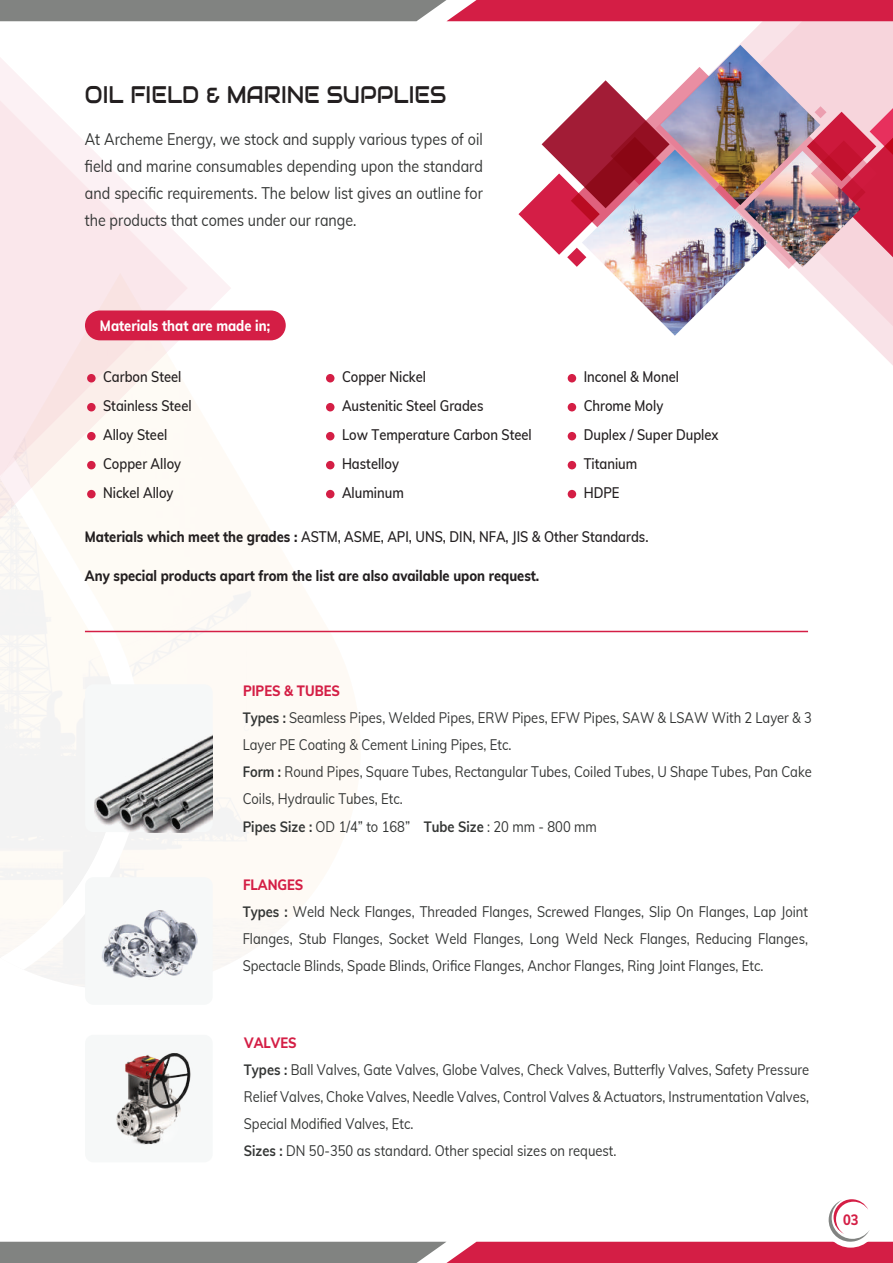
<style>
.page{position:relative;width:893px;height:1263px;background:#fff}
.page>*{position:absolute;margin:0;border:0;box-sizing:border-box;transform-origin:0 0}
.t1{font:24px "Audiowide";color:#231f20;scale:.86 1}
.t2{font:16.5px/27px "Muli";color:#333534;text-align:justify;scale:.86 1}
.t3{font:15px/27px "Muli";color:#333534;scale:.86 1}
.t4{font:600 15px "Muli";color:#231f20;scale:.86 1}
.t5{font:800 15px "Muli";color:#231f20;scale:.86 1}
.t6{font:800 15px "Muli";color:#d41e45;scale:.86 1}
.t7{font:800 15px "Muli";color:#fff;scale:.86 1}
.s1{font-weight:800}
.s2{font-weight:700}
</style>
<div class="page">
<img style="left:120px;top:329px;width:241px;height:642px">
<svg style="left:120px;top:632px;width:23px;height:245px;fill:#fefbf5"></svg>
<svg style="left:695px;top:21px;width:198px;height:327px"></svg>
<svg style="left:0;top:21px;width:231px;height:545px"></svg>
<svg style="left:0;top:54px;width:188px;height:469px"></svg>
<img style="left:608px;top:269px;width:160px;height:67px">
<img style="left:695px;top:45px;width:125px;height:22px">
<img style="left:518px;top:67px;width:375px;height:202px">
<svg style="left:0;top:0;width:893px;height:21px;background:#ad5668"></svg>
<svg style="left:0;top:1199px;width:893px;height:64px"></svg>
<hr style="left:85px;top:631px;width:723px;height:1px;background:#d41e45">
<div style="left:85px;top:310px;width:201px;height:30px;background:#d41e45;border-radius:15px"></div>
<div style="left:87px;top:374px;width:9px;height:8px;background:#d41e45;border-radius:50%"></div>
<div style="left:326px;top:374px;width:8px;height:8px;background:#d41e45;border-radius:50%"></div>
<div style="left:568px;top:374px;width:8px;height:8px;background:#d41e45;border-radius:50%"></div>
<div style="left:87px;top:403px;width:9px;height:8px;background:#d41e45;border-radius:50%"></div>
<div style="left:326px;top:403px;width:8px;height:8px;background:#d41e45;border-radius:50%"></div>
<div style="left:568px;top:403px;width:8px;height:8px;background:#d41e45;border-radius:50%"></div>
<div style="left:87px;top:432px;width:9px;height:8px;background:#d41e45;border-radius:50%"></div>
<div style="left:326px;top:432px;width:8px;height:8px;background:#d41e45;border-radius:50%"></div>
<div style="left:568px;top:432px;width:8px;height:8px;background:#d41e45;border-radius:50%"></div>
<div style="left:87px;top:461px;width:9px;height:8px;background:#d41e45;border-radius:50%"></div>
<div style="left:326px;top:461px;width:8px;height:8px;background:#d41e45;border-radius:50%"></div>
<div style="left:568px;top:461px;width:8px;height:8px;background:#d41e45;border-radius:50%"></div>
<div style="left:87px;top:490px;width:9px;height:8px;background:#d41e45;border-radius:50%"></div>
<div style="left:326px;top:490px;width:8px;height:8px;background:#d41e45;border-radius:50%"></div>
<div style="left:568px;top:490px;width:8px;height:8px;background:#d41e45;border-radius:50%"></div>
<div style="left:85px;top:684px;width:128px;height:148px;background:#f6f8f8;border-radius:8px"></div>
<div style="left:85px;top:877px;width:128px;height:128px;background:#f6f8f8;border-radius:8px"></div>
<div style="left:85px;top:1035px;width:128px;height:127px;background:#f6f8f8;border-radius:8px"></div>
<img style="left:116px;top:1053px;width:75px;height:92px">
<img style="left:94px;top:734px;width:119px;height:98px">
<img style="left:102px;top:910px;width:96px;height:68px">
<h1 class="t1" style="left:85px;top:79px;width:422px">OIL FIELD &amp; MARINE SUPPLIES</h1>
<p class="t2" style="left:85px;top:125px;width:464px">At Archeme Energy, we stock and supply various types of oil field and marine consumables depending upon the standard and specific requirements. The below list gives an outline for the products that comes under our range.</p>
<p class="t7" style="left:100px;top:314px;width:199px">Materials that are made in;</p>
<p class="t4" style="left:103px;top:366px;width:93px">Carbon Steel</p>
<p class="t4" style="left:342px;top:366px;width:99px">Copper Nickel</p>
<p class="t4" style="left:584px;top:366px;width:112px">Inconel &amp; Monel</p>
<p class="t4" style="left:103px;top:395px;width:104px">Stainless Steel</p>
<p class="t4" style="left:342px;top:395px;width:166px">Austenitic Steel Grades</p>
<p class="t4" style="left:584px;top:395px;width:94px">Chrome Moly</p>
<p class="t4" style="left:103px;top:424px;width:76px">Alloy Steel</p>
<p class="t4" style="left:342px;top:424px;width:222px">Low Temperature Carbon Steel</p>
<p class="t4" style="left:584px;top:424px;width:158px">Duplex / Super Duplex</p>
<p class="t4" style="left:103px;top:453px;width:92px">Copper Alloy</p>
<p class="t4" style="left:342px;top:453px;width:68px">Hastelloy</p>
<p class="t4" style="left:584px;top:453px;width:64px">Titanium</p>
<p class="t4" style="left:103px;top:482px;width:83px">Nickel Alloy</p>
<p class="t4" style="left:342px;top:482px;width:73px">Aluminum</p>
<p class="t4" style="left:584px;top:482px;width:43px">HDPE</p>
<p class="t4" style="left:85px;top:525px;width:657px"><span class="s1">Materials which meet the grades :</span> ASTM, ASME, API, UNS, DIN, NFA, JIS &amp; Other Standards.</p>
<p class="t5" style="left:85px;top:565px;width:530px">Any special products apart from the list are also available upon request.</p>
<p class="t6" style="left:243px;top:680px;width:114px">PIPES &amp; TUBES</p>
<p class="t3" style="left:243px;top:704px;width:663px"><span class="s2">Types :</span> Seamless Pipes, Welded Pipes, ERW Pipes, EFW Pipes, SAW &amp; LSAW With 2 Layer &amp; 3<br>Layer PE Coating &amp; Cement Lining Pipes, Etc.<br><span class="s2">Form :</span> Round Pipes, Square Tubes, Rectangular Tubes, Coiled Tubes, U Shape Tubes, Pan Cake Coils, Hydraulic Tubes, Etc.<br><span class="s2">Pipes Size :</span> OD 1/4” to 168” <span class="s2">Tube Size</span> : 20 mm - 800 mm</p>
<p class="t6" style="left:243px;top:873px;width:72px">FLANGES</p>
<p class="t3" style="left:243px;top:897px;width:659px;text-align:justify"><span class="s2">Types :</span> Weld Neck Flanges, Threaded Flanges, Screwed Flanges, Slip On Flanges, Lap Joint Flanges, Stub Flanges, Socket Weld Flanges, Long Weld Neck Flanges, Reducing Flanges, Spectacle Blinds, Spade Blinds, Orifice Flanges, Anchor Flanges, Ring Joint Flanges, Etc.</p>
<p class="t6" style="left:244px;top:1031px;width:63px">VALVES</p>
<p class="t3" style="left:244px;top:1055px;width:659px"><span class="s2">Types :</span> Ball Valves, Gate Valves, Globe Valves, Check Valves, Butterfly Valves, Safety Pressure Relief Valves, Choke Valves, Needle Valves, Control Valves &amp; Actuators, Instrumentation Valves, Special Modified Valves, Etc.<br><span class="s2">Sizes :</span> DN 50-350 as standard. Other special sizes on request.</p>
<p class="t6" style="left:843px;top:1208px;width:20px">03</p>
</div>
